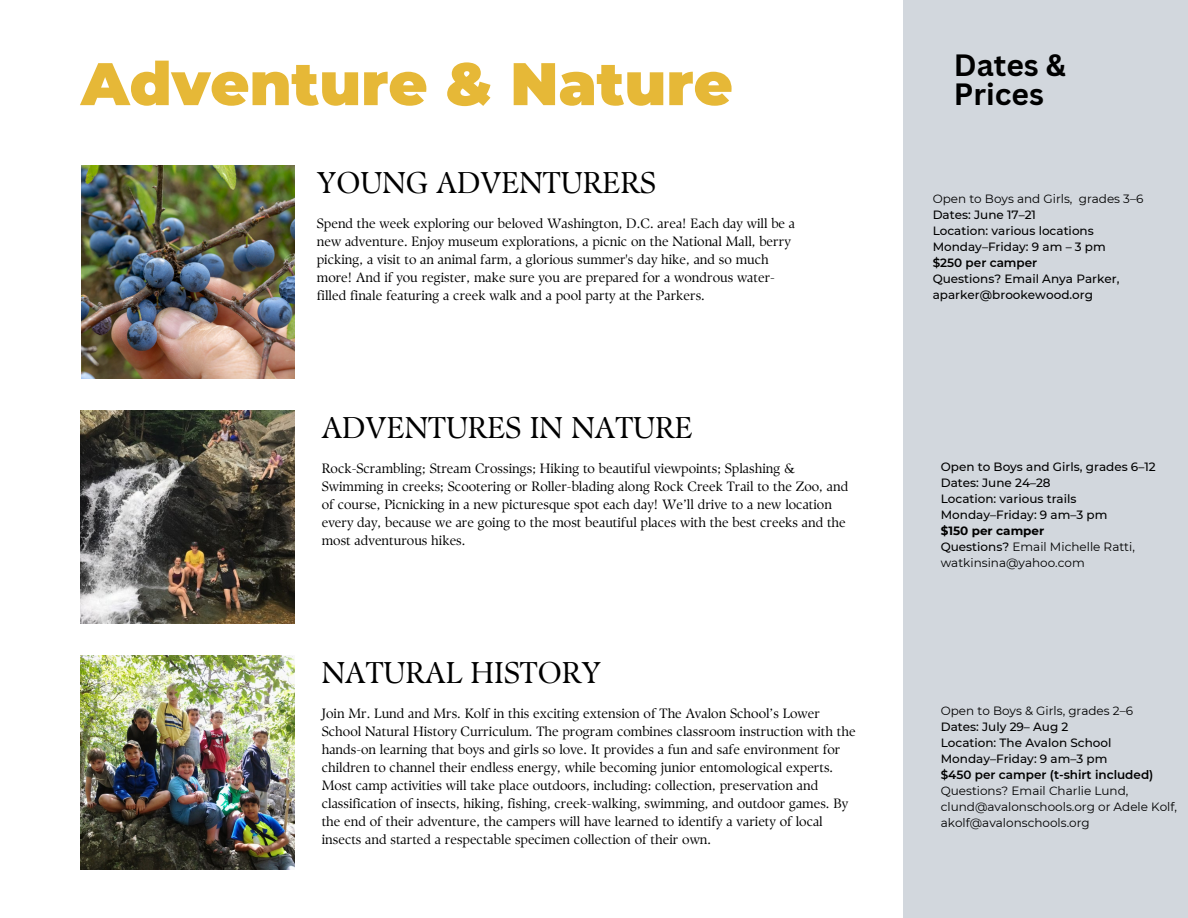
<style>
.page{position:relative;width:1188px;height:918px;background:#fff}
.page>*{position:absolute;margin:0;border:0;box-sizing:border-box;transform-origin:0 0}
.t1{font:900 60px "Montserrat";color:#e6b837}
.t2{font:30px "TY Serif D";color:#000}
.t3{font:700 30px/29.2px "Canva Sans";color:#000}
.t4{font:13.5px/18px "TY Serif D";color:#000}
.t5{font:500 12px/16px "Montserrat";color:#000}
.t6{font:12px/16px "Montserrat";color:#000}
.t7{font:600 12px "Montserrat";color:#000}
.s1{font-weight:700}
.s2{font-weight:500}
</style>
<div class="page">
<div style="left:904px;top:0;width:284px;height:918px;background:#d2d7dd"></div>
<img style="left:81px;top:165px;width:213px;height:213px">
<img style="left:81px;top:411px;width:213px;height:213px">
<img style="left:81px;top:656px;width:213px;height:213px">
<h1 class="t1" style="left:81px;top:47px;width:653px">Adventure &amp; Nature</h1>
<h2 class="t3" style="left:954px;top:49px;width:113px">Dates &amp;<br>Prices</h2>
<h2 class="t2" style="left:317px;top:164px;width:341px">YOUNG ADVENTURERS</h2>
<p class="t4" style="left:317px;top:214px;width:480px">Spend the week exploring our beloved Washington, D.C. area! Each day will be a new adventure. Enjoy museum explorations, a picnic on the National Mall, berry picking, a visit to an animal farm, a glorious summer's day hike, and so much more! And if you register, make sure you are prepared for a wondrous water&shy;filled finale featuring a creek walk and a pool party at the Parkers.</p>
<p class="t6" style="left:933px;top:190px;width:212px">Open to Boys and Girls, grades 3–6</p>
<p class="t5" style="left:933px;top:206px;width:175px">Dates: June 17–21<br>Location: various locations<br>Monday–Friday: 9 am – 3 pm</p>
<p class="t7" style="left:933px;top:255px;width:106px">$250 per camper</p>
<p class="t5" style="left:933px;top:270px;width:188px">Questions? Email Anya Parker, aparker@brookewood.org</p>
<h2 class="t2" style="left:322px;top:409px;width:373px">ADVENTURES IN NATURE</h2>
<p class="t4" style="left:322px;top:459px;width:528px">Rock-Scrambling; Stream Crossings; Hiking to beautiful viewpoints; Splashing &amp; Swimming in creeks; Scootering or Roller-blading along Rock Creek Trail to the Zoo, and of course, Picnicking in a new picturesque spot each day! We’ll drive to a new location every day, because we are going to the most beautiful places with the best creeks and the most adventurous hikes.</p>
<p class="t5" style="left:941px;top:459px;width:216px">Open to Boys and Girls, grades 6–12<br>Dates: June 24–28<br>Location: various trails<br>Monday–Friday: 9 am–3 pm</p>
<p class="t6" style="left:941px;top:523px;width:196px"><span class="s1">$150 per camper<br></span><span class="s2">Questions?</span> Email Michelle Ratti, watkinsina@yahoo.com</p>
<h2 class="t2" style="left:322px;top:655px;width:281px">NATURAL HISTORY</h2>
<p class="t4" style="left:322px;top:704px;width:535px">Join Mr. Lund and Mrs. Kolf in this exciting extension of The Avalon School’s Lower School Natural History Curriculum. The program combines classroom instruction with the hands-on learning that boys and girls so love. It provides a fun and safe environment for children to channel their endless energy, while becoming junior entomological experts.<br>Most camp activities will take place outdoors, including: collection, preservation and classification of insects, hiking, fishing, creek-walking, swimming, and outdoor games. By the end of their adventure, the campers will have learned to identify a variety of local insects and started a respectable specimen collection of their own.</p>
<p class="t6" style="left:941px;top:703px;width:194px">Open to Boys &amp; Girls, grades 2–6</p>
<p class="t5" style="left:941px;top:719px;width:172px">Dates: July 29– Aug 2<br>Location: The Avalon School<br>Monday–Friday: 9 am–3 pm</p>
<p class="t7" style="left:941px;top:768px;width:214px">$450 per camper (t-shirt included)</p>
<p class="t6" style="left:941px;top:783px;width:238px">Questions? Email Charlie Lund, clund@avalonschools.org or Adele Kolf, akolf@avalonschools.org</p>
</div>
